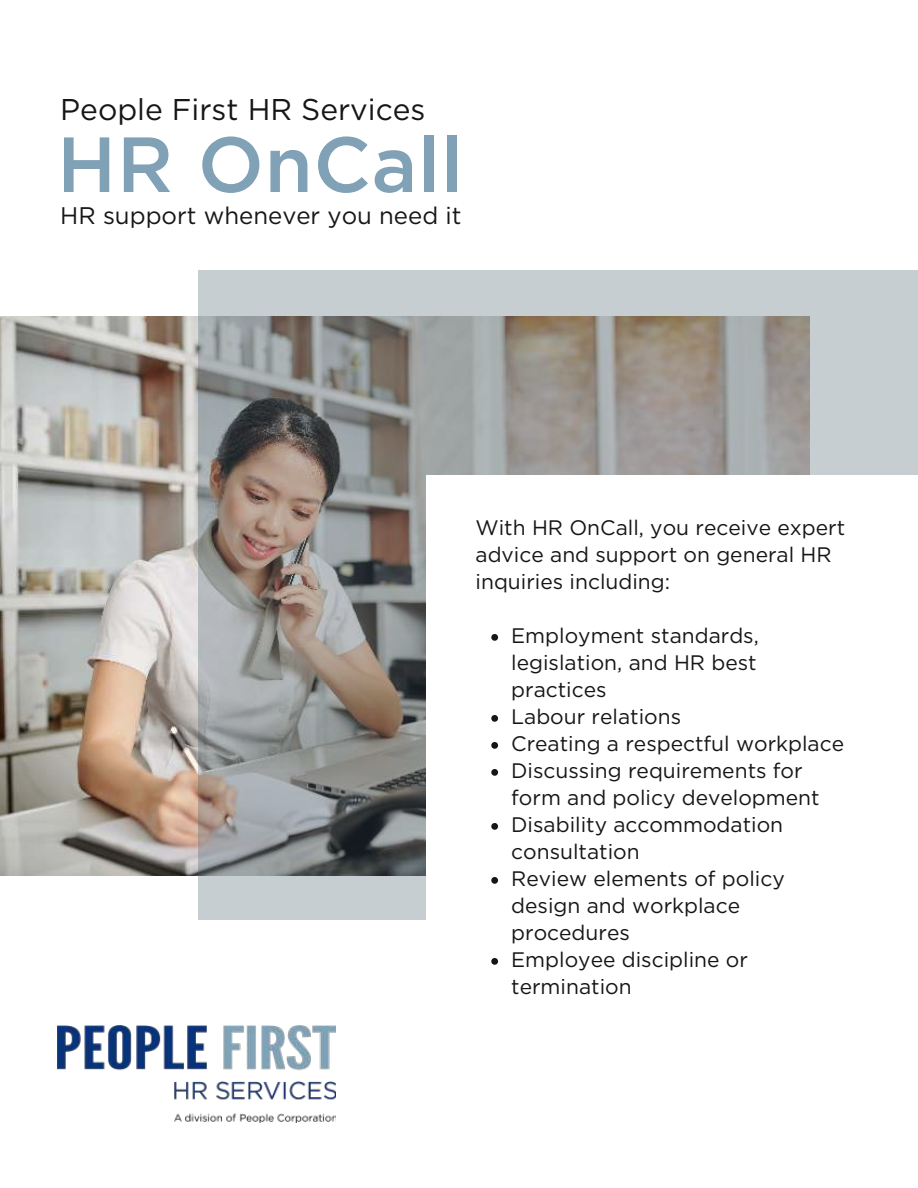
<style>
.page{position:relative;width:918px;height:1188px;background:#fff}
.page>*{position:absolute;margin:0;border:0;box-sizing:border-box;transform-origin:0 0}
.t1{font:500 78px "Gotham HTF";letter-spacing:.005em;color:#80a1b6}
.t2{font:30px "Gotham HTF";color:#171615}
.t3{font:24px "Gotham HTF";color:#171615}
.t4{font:21px/27px "Gotham HTF";color:#171615}
</style>
<div class="page">
<img style="left:0;top:316px;width:198px;height:559px">
<svg style="left:198px;top:271px;width:720px;height:649px;background:#9d9c9a"></svg>
<img style="left:57px;top:1025px;width:279px;height:98px">
<div style="left:427px;top:475px;width:491px;height:713px;background:#fff"></div>
<svg style="left:491px;top:634px;width:7px;height:7px"></svg>
<svg style="left:491px;top:715px;width:7px;height:7px"></svg>
<svg style="left:491px;top:742px;width:7px;height:7px"></svg>
<svg style="left:491px;top:769px;width:7px;height:7px"></svg>
<svg style="left:491px;top:823px;width:7px;height:7px"></svg>
<svg style="left:491px;top:877px;width:7px;height:7px"></svg>
<svg style="left:491px;top:958px;width:7px;height:7px"></svg>
<h2 class="t2" style="left:60px;top:93px;width:367px">People First HR Services</h2>
<h1 class="t1" style="left:57px;top:120px;width:408px">HR OnCall</h1>
<p class="t3" style="left:60px;top:202px;width:403px">HR support whenever you need it</p>
<p class="t4" style="left:476px;top:514px;width:371px">With HR OnCall, you receive expert advice and support on general HR inquiries including:</p>
<p class="t4" style="left:511px;top:622px;width:334px">Employment standards, legislation, and HR best practices<br>Labour relations<br>Creating a respectful workplace<br>Discussing requirements for form and policy development<br>Disability accommodation consultation<br>Review elements of policy design and workplace procedures<br>Employee discipline or termination</p>
</div>
